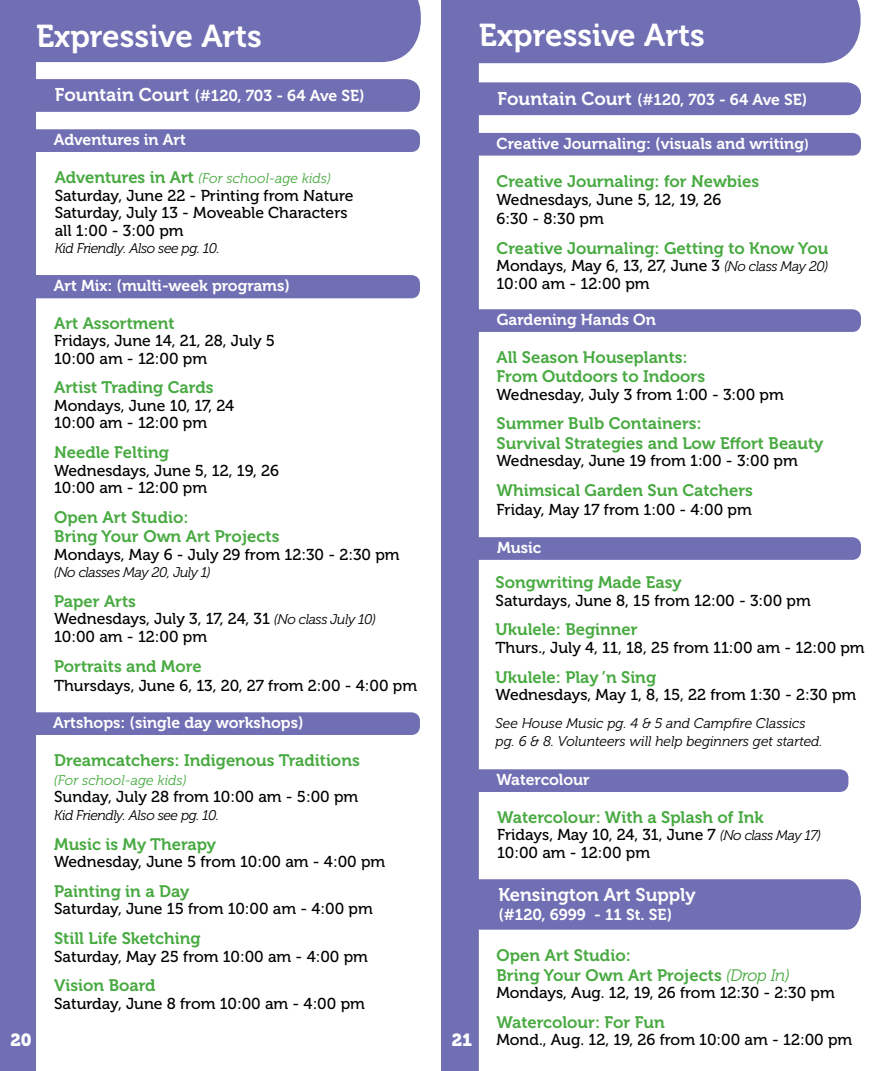
<style>
.page{position:relative;width:882px;height:1071px;background:#fff}
.page>*{position:absolute;margin:0;border:0;box-sizing:border-box;transform-origin:0 0}
.t1{font:31.5px "Museo 700";color:#fff}
.t2{font:18.38px "Museo 700";color:#fff}
.t3{font:17.5px "Museo 900";color:#fff}
.t4{font:16.62px/19.2px "Museo 700";color:#49aa42}
.t5{font:15.75px/17.5px "Museo 500";color:#000}
.t6{font:15.75px "Museo 700";color:#fff}
.t7{font:italic 14px/17.5px "Museo 300";letter-spacing:-.005em;color:#000}
.t8{font:italic 14px "Museo 300";letter-spacing:-.03em;color:#000}
.t9{font:italic 14px "Museo 300";letter-spacing:.005em;color:#49aa42}
.s1{font-size:18.38px}
.s2{font-family:"Museo 700";font-style:normal;font-size:16.62px}
.s3{font-family:"Museo 300";font-style:italic;font-size:14px}
.s4{font-size:14px}
.s5{font-family:"Museo 300";font-style:italic}
</style>
<div class="page">
<div style="left:466px;top:82px;width:395px;height:33px;background:#716fb4;border-radius:14px"></div>
<div style="left:11px;top:275px;width:409px;height:23px;background:#716fb4;border-radius:9px"></div>
<div style="left:26px;top:129px;width:394px;height:23px;background:#716fb4;border-radius:9px"></div>
<div style="left:454px;top:537px;width:407px;height:23px;background:#716fb4;border-radius:9px"></div>
<div style="left:16px;top:712px;width:404px;height:23px;background:#716fb4;border-radius:9px"></div>
<div style="left:21px;top:79px;width:399px;height:33px;background:#716fb4;border-radius:14px"></div>
<div style="left:36px;top:0;width:385px;height:62px;background:#716fb4"></div>
<div style="left:36px;top:23px;width:367px;height:29px;background:#716fb4"></div>
<div style="left:0;top:0;width:36px;height:1071px;background:#716fb4"></div>
<div style="left:454px;top:309px;width:407px;height:23px;background:#716fb4;border-radius:9px"></div>
<div style="left:462px;top:769px;width:386px;height:23px;background:#716fb4;border-radius:9px"></div>
<div style="left:467px;top:133px;width:394px;height:23px;background:#716fb4;border-radius:9px"></div>
<div style="left:479px;top:0;width:382px;height:63px;background:#716fb4"></div>
<div style="left:479px;top:22px;width:366px;height:31px;background:#716fb4"></div>
<div style="left:479px;top:879px;width:382px;height:51px;background:#716fb4"></div>
<div style="left:441px;top:0;width:38px;height:1071px;background:#716fb4"></div>
<h1 class="t1" style="left:36px;top:18px;width:227px">Expressive Arts</h1>
<h1 class="t1" style="left:479px;top:18px;width:227px">Expressive Arts</h1>
<p class="t2" style="left:55px;top:85px;width:136px">Fountain Court</p>
<p class="t6" style="left:498px;top:90px;width:311px"><span class="s1">Fountain Court</span> (#120, 703 - 64 Ave SE)</p>
<p class="t6" style="left:194px;top:87px;width:172px">(#120, 703 - 64 Ave SE)</p>
<p class="t3" style="left:10px;top:1030px;width:23px">20</p>
<p class="t6" style="left:54px;top:131px;width:134px">Adventures in Art</p>
<p class="t9" style="left:55px;top:171px;width:277px"><span class="s2">Adventures in Art</span> (For school-age kids)</p>
<p class="t5" style="left:55px;top:187px;width:300px">Saturday, June 22 - Printing from Nature<br>Saturday, July 13 - Moveable Characters all 1:00 - 3:00 pm</p>
<p class="t8" style="left:55px;top:241px;width:167px">Kid Friendly. Also see pg. 10.</p>
<p class="t6" style="left:54px;top:277px;width:238px">Art Mix: (multi-week programs)</p>
<p class="t4" style="left:54px;top:314px;width:122px">Art Assortment</p>
<p class="t5" style="left:54px;top:332px;width:222px">Fridays, June 14, 21, 28, July 5<br>10:00 am - 12:00 pm</p>
<p class="t4" style="left:54px;top:378px;width:161px">Artist Trading Cards</p>
<p class="t5" style="left:54px;top:397px;width:182px">Mondays, June 10, 17, 24<br>10:00 am - 12:00 pm</p>
<p class="t4" style="left:54px;top:443px;width:116px">Needle Felting</p>
<p class="t5" style="left:54px;top:462px;width:226px">Wednesdays, June 5, 12, 19, 26<br>10:00 am - 12:00 pm</p>
<p class="t4" style="left:54px;top:508px;width:227px">Open Art Studio:<br>Bring Your Own Art Projects</p>
<p class="t5" style="left:54px;top:546px;width:347px">Mondays, May 6 - July 29 from 12:30 - 2:30 pm</p>
<p class="t8" style="left:54px;top:565px;width:158px">(No classes May 20, July 1)</p>
<p class="t4" style="left:54px;top:592px;width:83px">Paper Arts</p>
<p class="t5" style="left:54px;top:611px;width:323px">Wednesdays, July 3, 17, 24, 31 <span class="s3">(No class July 10)<br></span>10:00 am - 12:00 pm</p>
<p class="t4" style="left:54px;top:657px;width:149px">Portraits and More</p>
<p class="t5" style="left:54px;top:677px;width:365px">Thursdays, June 6, 13, 20, 27 from 2:00 - 4:00 pm</p>
<p class="t6" style="left:53px;top:714px;width:252px">Artshops: (single day workshops)</p>
<p class="t4" style="left:54px;top:751px;width:307px">Dreamcatchers: Indigenous Traditions</p>
<p class="t9" style="left:54px;top:773px;width:134px">(For school-age kids)</p>
<p class="t5" style="left:54px;top:789px;width:306px">Sunday, July 28 from 10:00 am - 5:00 pm</p>
<p class="t8" style="left:54px;top:808px;width:167px">Kid Friendly. Also see pg. 10.</p>
<p class="t4" style="left:54px;top:835px;width:163px">Music is My Therapy</p>
<p class="t5" style="left:54px;top:853px;width:333px">Wednesday, June 5 from 10:00 am - 4:00 pm</p>
<p class="t4" style="left:54px;top:882px;width:137px">Painting in a Day</p>
<p class="t5" style="left:54px;top:901px;width:320px">Saturday, June 15 from 10:00 am - 4:00 pm</p>
<p class="t4" style="left:54px;top:929px;width:148px">Still Life Sketching</p>
<p class="t5" style="left:54px;top:948px;width:315px">Saturday, May 25 from 10:00 am - 4:00 pm</p>
<p class="t4" style="left:54px;top:976px;width:103px">Vision Board</p>
<p class="t5" style="left:54px;top:995px;width:312px">Saturday, June 8 from 10:00 am - 4:00 pm</p>
<p class="t6" style="left:497px;top:134px;width:314px">Creative Journaling: (visuals and writing<span class="s4">)</span></p>
<p class="t4" style="left:497px;top:172px;width:264px">Creative Journaling: for Newbies</p>
<p class="t5" style="left:497px;top:190px;width:226px;line-height:19.2px">Wednesdays, June 5, 12, 19, 26<br>6:30 - 8:30 pm</p>
<p class="t4" style="left:497px;top:238px;width:333px">Creative Journaling: Getting to Know You</p>
<p class="t5" style="left:497px;top:257px;width:333px">Mondays, May 6, 13, 27, June 3 <span class="s3">(No class May 20)<br></span>10:00 am - 12:00 pm</p>
<p class="t6" style="left:497px;top:311px;width:161px">Gardening Hands On</p>
<p class="t4" style="left:497px;top:348px;width:210px">All Season Houseplants:<br>From Outdoors to Indoors</p>
<p class="t5" style="left:497px;top:386px;width:289px">Wednesday, July 3 from 1:00 - 3:00 pm</p>
<p class="t4" style="left:497px;top:414px;width:328px">Summer Bulb Containers:<br>Survival Strategies and Low Effort Beauty</p>
<p class="t5" style="left:497px;top:452px;width:303px">Wednesday, June 19 from 1:00 - 3:00 pm</p>
<p class="t4" style="left:497px;top:481px;width:258px">Whimsical Garden Sun Catchers</p>
<p class="t5" style="left:497px;top:501px;width:257px">Friday, May 17 from 1:00 - 4:00 pm</p>
<p class="t6" style="left:497px;top:539px;width:46px">Music</p>
<p class="t4" style="left:496px;top:573px;width:188px">Songwriting Made Easy</p>
<p class="t5" style="left:496px;top:592px;width:317px">Saturdays, June 8, 15 from 12:00 - 3:00 pm</p>
<p class="t4" style="left:496px;top:620px;width:144px">Ukulele: Beginner</p>
<p class="t5" style="left:496px;top:639px;width:371px">Thurs., July 4, 11, 18, 25 from 11:00 am - 12:00 pm</p>
<p class="t4" style="left:496px;top:667px;width:162px">Ukulele: Play ’n Sing</p>
<p class="t5" style="left:496px;top:686px;width:362px">Wednesdays, May 1, 8, 15, 22 from 1:30 - 2:30 pm</p>
<p class="t7" style="left:496px;top:715px;width:328px">See House Music pg. 4 &amp; 5 and Campfire Classics pg. 6 &amp; 8. Volunteers will help beginners get started.</p>
<p class="t6" style="left:496px;top:771px;width:95px">Watercolour</p>
<p class="t4" style="left:497px;top:808px;width:268px">Watercolour: With a Splash of Ink</p>
<p class="t5" style="left:497px;top:826px;width:325px">Fridays, May 10, 24, 31, June 7 <span class="s3">(No class May 17)<br></span>10:00 am - 12:00 pm</p>
<p class="t2" style="left:498px;top:884px;width:199px">Kensington Art Supply</p>
<p class="t6" style="left:498px;top:906px;width:175px">(#120, 6999 - 11 St. SE)</p>
<p class="t4" style="left:496px;top:946px;width:294px">Open Art Studio:<br>Bring Your Own Art Projects <span class="s5">(Drop In)</span></p>
<p class="t5" style="left:496px;top:984px;width:340px">Mondays, Aug. 12, 19, 26 from 12:30 - 2:30 pm</p>
<p class="t4" style="left:496px;top:1013px;width:170px">Watercolour: For Fun</p>
<p class="t3" style="left:452px;top:1030px;width:22px">21</p>
<p class="t5" style="left:496px;top:1031px;width:357px">Mond., Aug. 12, 19, 26 from 10:00 am - 12:00 pm</p>
</div>
